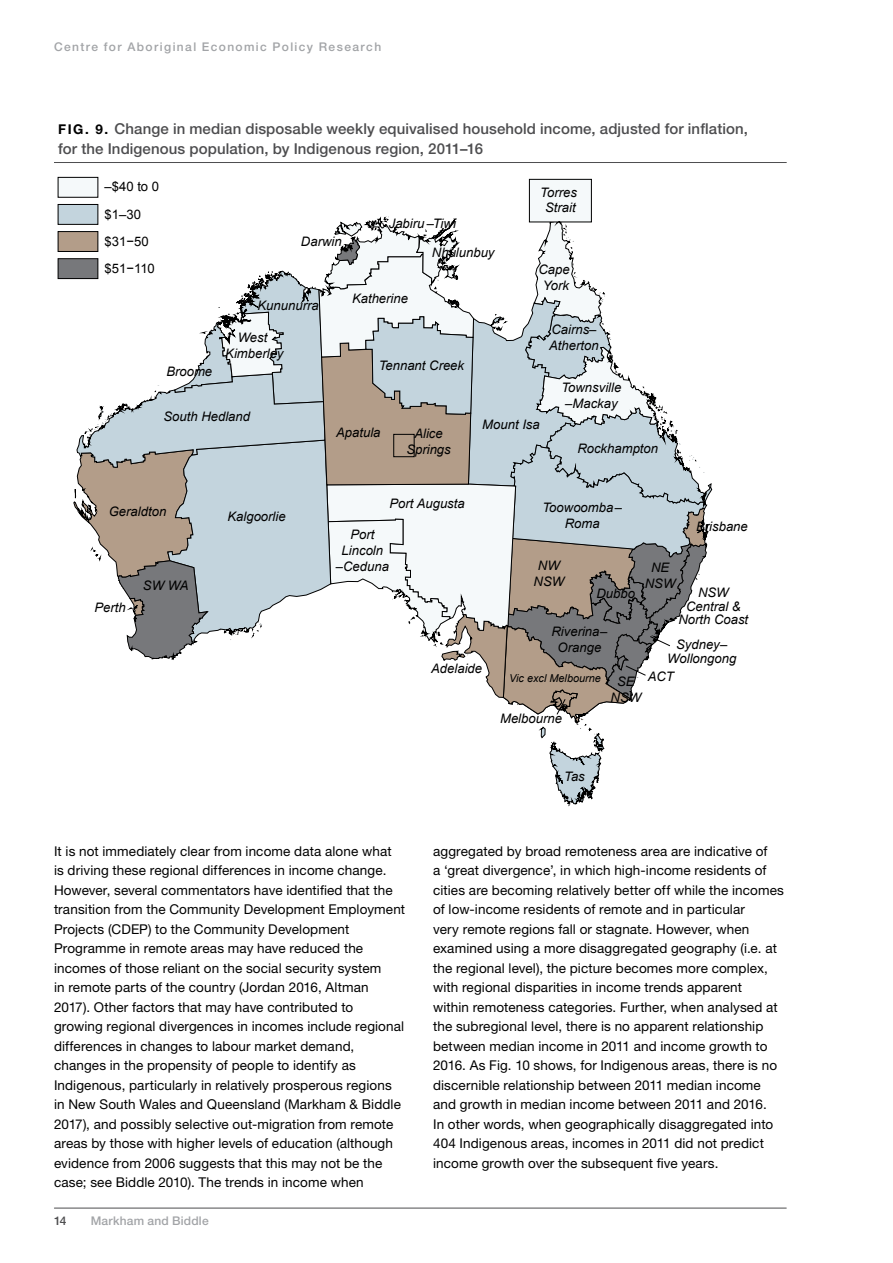
<style>
.page{position:relative;width:893px;height:1263px;background:#fff}
.page>*{position:absolute;margin:0;border:0;box-sizing:border-box;transform-origin:0 0}
.t1{font:500 15px/19.5px "Helvetica Neue LT Std";letter-spacing:.005em;color:#4d4d4f}
.t2{font:13.5px/19.5px "Helvetica Neue LT Std";letter-spacing:.01em;color:#000}
.t3{font:italic 13.05px/15.8px "Arial";color:#000;text-align:center}
.t4{font:13.05px/27px "Arial";color:#000}
.t5{font:500 12px "Helvetica Neue LT Std";letter-spacing:.115em;color:#a2a4a7}
.t6{font:500 12px "Helvetica Neue LT Std";letter-spacing:.02em;color:#a2a4a7}
.t7{font:500 12px "Helvetica Neue LT Std";color:#4d4d4f}
.t8{font:italic 10.95px "Arial";color:#000}
.s1{font-weight:700;font-size:13.5px;color:#000}
</style>
<div class="page">
<hr style="left:54px;top:1208px;width:732px;height:1px;background:#4d4d4f">
<hr style="left:54px;top:162px;width:733px;height:1px;background:#4d4d4f">
<svg style="left:73px;top:179px;width:640px;height:627px"></svg>
<div style="left:58px;top:259px;width:40px;height:20px;background:#77787b"></div>
<div style="left:58px;top:258px;width:40px;height:21px;border:1px solid #000"></div>
<div style="left:58px;top:232px;width:40px;height:19px;background:#b39d89"></div>
<div style="left:58px;top:231px;width:40px;height:21px;border:1px solid #000"></div>
<div style="left:58px;top:204px;width:40px;height:20px;background:#c3d4dd"></div>
<div style="left:58px;top:204px;width:40px;height:21px;border:1px solid #000"></div>
<div style="left:58px;top:177px;width:40px;height:20px;background:#f5f9fa"></div>
<div style="left:58px;top:177px;width:40px;height:21px;border:1px solid #000"></div>
<div style="left:394px;top:434px;width:20px;height:23px;background:#b39d89"></div>
<div style="left:393px;top:434px;width:21px;height:23px;border:1px solid #000"></div>
<p class="t5" style="left:54px;top:40px;width:329px">Centre for Aboriginal Economic Policy Research</p>
<p class="t1" style="left:58px;top:119px;width:691px"><span class="s1">FIG. 9.</span> Change in median disposable weekly equivalised household income, adjusted for inflation, for the Indigenous population, by Indigenous region, 2011–16</p>
<p class="t4" style="left:105px;top:174px;width:56px">–$40 to 0 $1–30 $31−50 $51−110</p>
<p class="t3" style="left:540px;top:184px;width:38px">Torres<br>Strait</p>
<p class="t3" style="left:389px;top:215px;width:69px">Jabiru –Tiwi</p>
<p class="t3" style="left:301px;top:233px;width:42px">Darwin</p>
<p class="t3" style="left:432px;top:244px;width:64px">Nhulunbuy</p>
<p class="t3" style="left:538px;top:262px;width:33px">Cape<br>York</p>
<p class="t3" style="left:549px;top:322px;width:51px;text-align:left">Cairns–<br>Atherton</p>
<p class="t3" style="left:561px;top:380px;width:61px;text-align:left">Townsville –Mackay</p>
<p class="t3" style="left:577px;top:441px;width:82px">Rockhampton</p>
<p class="t3" style="left:352px;top:291px;width:58px">Katherine</p>
<p class="t3" style="left:258px;top:298px;width:63px">Kununurra</p>
<p class="t3" style="left:225px;top:330px;width:60px">West<br>Kimberley</p>
<p class="t3" style="left:379px;top:357px;width:87px">Tennant Creek</p>
<p class="t3" style="left:166px;top:363px;width:47px">Broome</p>
<p class="t3" style="left:163px;top:408px;width:88px">South Hedland</p>
<p class="t3" style="left:482px;top:417px;width:59px">Mount Isa</p>
<p class="t3" style="left:336px;top:424px;width:46px">Apatula</p>
<p class="t3" style="left:406px;top:426px;width:46px">Alice<br>Springs</p>
<p class="t3" style="left:109px;top:503px;width:59px">Geraldton</p>
<p class="t3" style="left:94px;top:600px;width:33px">Perth</p>
<p class="t3" style="left:143px;top:578px;width:47px">SW WA</p>
<p class="t3" style="left:227px;top:508px;width:60px">Kalgoorlie</p>
<p class="t3" style="left:390px;top:496px;width:77px">Port Augusta</p>
<p class="t3" style="left:336px;top:527px;width:55px">Port<br>Lincoln –Ceduna</p>
<p class="t3" style="left:431px;top:661px;width:52px">Adelaide</p>
<p class="t3" style="left:542px;top:500px;width:81px">Toowoomba–<br>Roma</p>
<p class="t3" style="left:696px;top:519px;width:53px">Brisbane</p>
<p class="t3" style="left:534px;top:558px;width:32px">NW<br>NSW</p>
<p class="t3" style="left:596px;top:586px;width:40px">Dubbo</p>
<p class="t3" style="left:551px;top:624px;width:57px">Riverina–<br>Orange</p>
<p class="t3" style="left:645px;top:559px;width:32px">NE<br>NSW</p>
<p class="t3" style="left:678px;top:586px;width:71px;line-height:13.5px">NSW<br>Central &amp;<br>North Coast</p>
<p class="t3" style="left:667px;top:637px;width:71px;line-height:14.5px">Sydney–<br>Wollongong</p>
<p class="t8" style="left:509px;top:671px;width:93px">Vic excl Melbourne</p>
<p class="t3" style="left:500px;top:711px;width:63px">Melbourne</p>
<p class="t3" style="left:648px;top:669px;width:28px">ACT</p>
<p class="t3" style="left:611px;top:674px;width:32px">SE<br>NSW</p>
<p class="t3" style="left:564px;top:769px;width:22px">Tas</p>
<p class="t2" style="left:54px;top:841px;width:353px">It is not immediately clear from income data alone what<br>is driving these regional differences in income change.<br>However, several commentators have identified that the transition from the Community Development Employment Projects (CDEP) to the Community Development Programme in remote areas may have reduced the incomes of those reliant on the social security system<br>in remote parts of the country (Jordan 2016, Altman 2017). Other factors that may have contributed to growing regional divergences in incomes include regional differences in changes to labour market demand, changes in the propensity of people to identify as Indigenous, particularly in relatively prosperous regions in New South Wales and Queensland (Markham &amp; Biddle 2017), and possibly selective out-migration from remote areas by those with higher levels of education (although evidence from 2006 suggests that this may not be the case; see Biddle 2010). The trends in income when</p>
<p class="t2" style="left:433px;top:841px;width:352px">aggregated by broad remoteness area are indicative of<br>a ‘great divergence’, in which high-income residents of cities are becoming relatively better off while the incomes of low-income residents of remote and in particular<br>very remote regions fall or stagnate. However, when examined using a more disaggregated geography (i.e. at the regional level), the picture becomes more complex, with regional disparities in income trends apparent<br>within remoteness categories. Further, when analysed at the subregional level, there is no apparent relationship between median income in 2011 and income growth to 2016. As Fig. 10 shows, for Indigenous areas, there is no discernible relationship between 2011 median income and growth in median income between 2011 and 2016.<br>In other words, when geographically disaggregated into 404 Indigenous areas, incomes in 2011 did not predict income growth over the subsequent five years.</p>
<p class="t7" style="left:54px;top:1214px;width:14px">14</p>
<p class="t6" style="left:91px;top:1214px;width:120px">Markham and Biddle</p>
</div>
